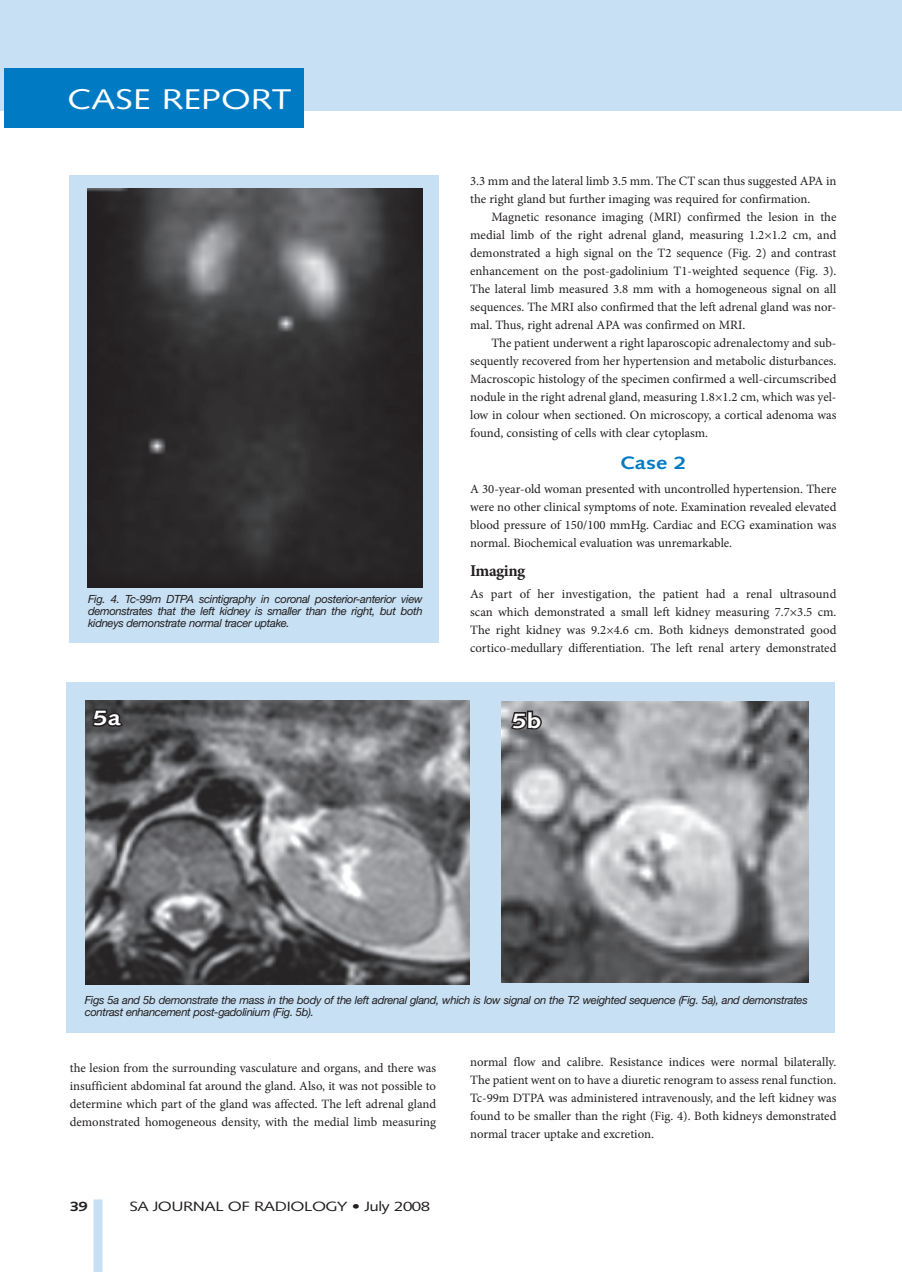
<style>
.page{position:relative;width:902px;height:1272px;background:#fff}
.page>*{position:absolute;margin:0;border:0;box-sizing:border-box;transform-origin:0 0}
.t1{font:28.5px "Syntax";color:#fff;scale:1.25 1}
.t2{font:700 21px "Syntax";color:#fff;scale:1.25 1}
.t3{font:700 18px "Syntax";color:#007bc3;scale:1.25 1}
.t4{font:700 16.5px "Minion Pro";letter-spacing:-.03em;color:#231f20}
.t5{font:13.5px "Syntax";letter-spacing:-.03em;color:#231f20;scale:1.25 1}
.t6{font:700 13.5px "Syntax";color:#231f20;scale:1.25 1}
.t7{font:12.75px/18px "Minion Pro";color:#231f20;text-align:justify}
.t8{font:italic 11.25px/12px "Helvetica Neue";letter-spacing:-.03em;color:#231f20;text-align:justify}
</style>
<div class="page">
<hr style="left:0;top:0;width:4px;height:111px;background:#c7e0f3">
<div style="left:4px;top:0;width:898px;height:111px;background:#c7e0f3"></div>
<div style="left:4px;top:68px;width:300px;height:60px;background:#007bc3"></div>
<div style="left:69px;top:175px;width:369px;height:468px;background:#c7e0f3"></div>
<img style="left:87px;top:188px;width:336px;height:399px">
<div style="left:66px;top:682px;width:769px;height:350px;background:#c7e0f3"></div>
<img style="left:85px;top:700px;width:384px;height:284px">
<img style="left:502px;top:702px;width:307px;height:281px">
<svg style="left:90px;top:543px;width:35px;height:353px"></svg>
<svg style="left:509px;top:709px;width:34px;height:22px"></svg>
<div style="left:94px;top:1199px;width:9px;height:73px;background:#c7e0f3"></div>
<h1 class="t1" style="left:68px;top:82px;width:181px">CASE REPORT</h1>
<p class="t8" style="left:88px;top:593px;width:336px">Fig. 4. Tc-99m DTPA scintigraphy in coronal posterior-anterior view demonstrates that the left kidney is smaller than the right, but both kidneys demonstrate normal tracer uptake.</p>
<p class="t7" style="left:470px;top:172px;width:368px">3.3 mm and the lateral limb 3.5 mm. The CT scan thus suggested APA in the right gland but further imaging was required for confirmation.</p>
<p class="t7" style="left:470px;top:208px;width:368px;text-indent:21px">Magnetic resonance imaging (MRI) confirmed the lesion in the medial limb of the right adrenal gland, measuring 1.2×1.2 cm, and demonstrated a high signal on the T2 sequence (Fig. 2) and contrast enhancement on the post-gadolinium T1-weighted sequence (Fig. 3).<br>The lateral limb measured 3.8 mm with a homogeneous signal on all sequences. The MRI also confirmed that the left adrenal gland was nor&shy;mal. Thus, right adrenal APA was confirmed on MRI.</p>
<p class="t7" style="left:470px;top:334px;width:368px;text-indent:21px">The patient underwent a right laparoscopic adrenalectomy and sub&shy;sequently recovered from her hypertension and metabolic disturbances.<br>Macroscopic histology of the specimen confirmed a well-circumscribed nodule in the right adrenal gland, measuring 1.8×1.2 cm, which was yel&shy;low in colour when sectioned. On microscopy, a cortical adenoma was found, consisting of cells with clear cytoplasm.</p>
<h3 class="t3" style="left:620px;top:452px;width:55px">Case 2</h3>
<p class="t7" style="left:470px;top:480px;width:368px">A 30-year-old woman presented with uncontrolled hypertension. There were no other clinical symptoms of note. Examination revealed elevated blood pressure of 150/100 mmHg. Cardiac and ECG examination was normal. Biochemical evaluation was unremarkable.</p>
<p class="t4" style="left:470px;top:559px;width:57px">Imaging</p>
<p class="t7" style="left:470px;top:585px;width:368px">As part of her investigation, the patient had a renal ultrasound scan which demonstrated a small left kidney measuring 7.7×3.5 cm.<br>The right kidney was 9.2×4.6 cm. Both kidneys demonstrated good cortico-medullary differentiation. The left renal artery demonstrated</p>
<h2 class="t2" style="left:93px;top:706px;width:24px">5a</h2>
<h2 class="t2" style="left:512px;top:708px;width:25px">5b</h2>
<p class="t8" style="left:85px;top:994px;width:724px">Figs 5a and 5b demonstrate the mass in the body of the left adrenal gland, which is low signal on the T2 weighted sequence (Fig. 5a), and demonstrates contrast enhancement post-gadolinium (Fig. 5b).</p>
<p class="t7" style="left:70px;top:1059px;width:368px">the lesion from the surrounding vasculature and organs, and there was insufficient abdominal fat around the gland. Also, it was not possible to determine which part of the gland was affected. The left adrenal gland demonstrated homogeneous density, with the medial limb measuring</p>
<p class="t6" style="left:70px;top:1199px;width:16px">39</p>
<p class="t5" style="left:129px;top:1198px;width:242px">SA JOURNAL OF RADIOLOGY • July 2008</p>
<p class="t7" style="left:470px;top:1053px;width:368px">normal flow and calibre. Resistance indices were normal bilaterally.<br>The patient went on to have a diuretic renogram to assess renal function.<br>Tc-99m DTPA was administered intravenously, and the left kidney was found to be smaller than the right (Fig. 4). Both kidneys demonstrated normal tracer uptake and excretion.</p>
</div>
